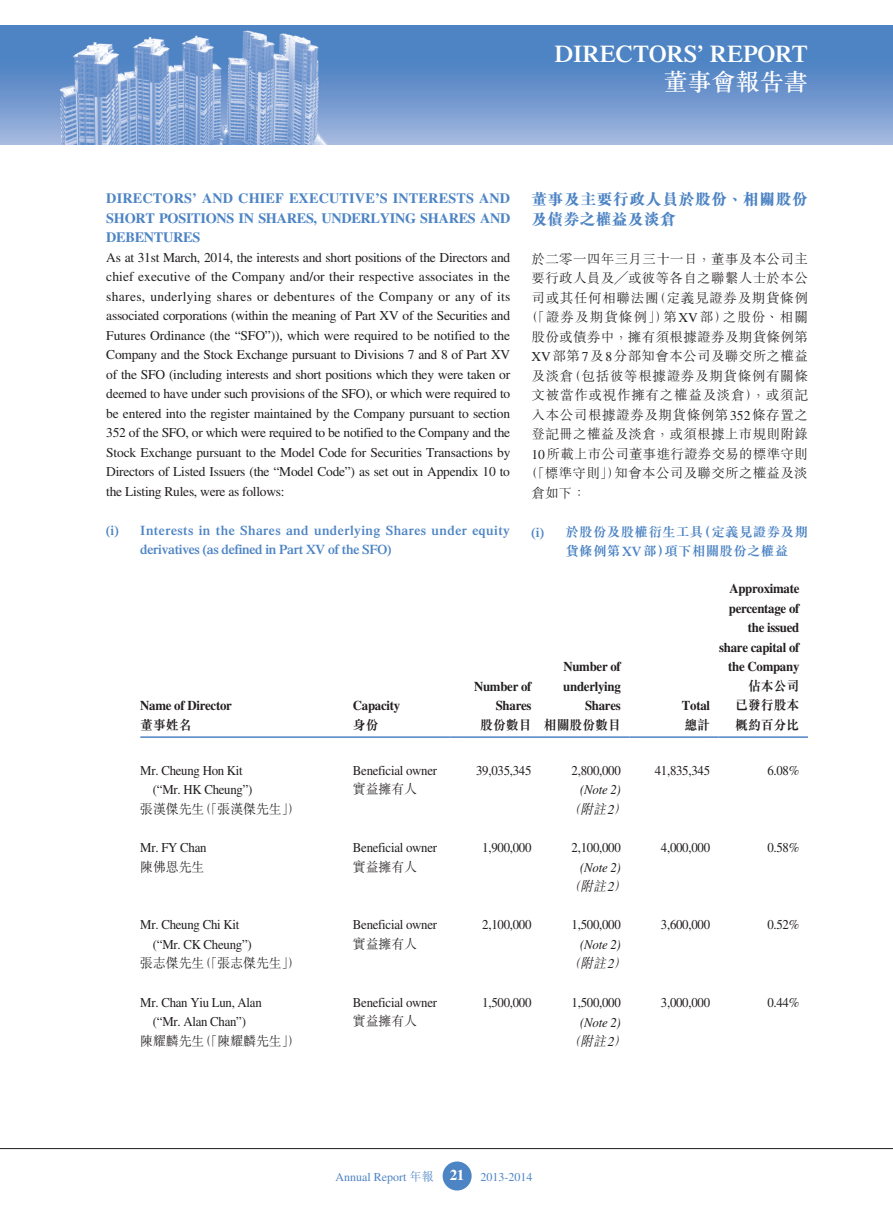
<style>
.page{position:relative;width:893px;height:1212px;background:#fff}
.page>*{position:absolute;margin:0;border:0;box-sizing:border-box;transform-origin:0 0}
.t1{font:600 24px "Times LT Std";color:#fff}
.t2{font:500 24px "M Sung HK";color:#fff}
.t3{font:800 15.75px/19.5px "M Sung HK";letter-spacing:.04em;color:#4d84c4}
.t4{font:700 14.25px/19.5px "Times LT Std";letter-spacing:-.02em;color:#4d84c4;text-align:justify}
.t5{font:13.5px/19.5px "Times LT Std";letter-spacing:-.02em;color:#231f20;text-align:justify}
.t6{font:13.5px/19.5px "Times LT Std";letter-spacing:-.02em;color:#231f20;scale:.95 1}
.t7{font:300 13.5px "M Sung HK";letter-spacing:.025em;color:#231f20}
.t8{font:700 13.5px/19.5px "Times LT Std";letter-spacing:-.02em;color:#231f20;text-align:right;scale:.95 1}
.t9{font:600 13.5px/19.5px "Times LT Std";letter-spacing:.035em;color:#4d84c4}
.t10{font:300 13.5px "M Sung HK";color:#231f20;scale:.95 1}
.t11{font:300 13.5px "M Sung HK";letter-spacing:.05em;color:#231f20}
.t12{font:700 13.5px/19.5px "M Sung HK";letter-spacing:.025em;color:#4d84c4}
.t13{font:700 13.5px/19.5px "M Sung HK";color:#231f20;text-align:justify;scale:.95 1}
.t14{font:italic 13.5px "Times LT Std";letter-spacing:-.02em;color:#231f20;scale:.95 1}
.t15{font:300 13.5px "M Sung HK";letter-spacing:.025em;color:#231f20;scale:.95 1}
.t16{font:300 13.5px "M Sung HK";letter-spacing:.08em;color:#231f20}
.t17{font:300 13.5px "M Sung HK";letter-spacing:.045em;color:#231f20}
.t18{font:300 13.5px "M Sung HK";letter-spacing:.055em;color:#231f20}
.t19{font:italic 300 13.5px "M Sung HK";color:#231f20;scale:.95 1}
.t20{font:12px "Times LT Std";color:#4d84c4}
.s1{font-family:"Times LT Std";font-weight:400}
.s2{font-family:"Times LT Std";font-weight:600}
.s3{font-family:"M Sung HK";font-weight:300}
.s4{font-weight:700;font-size:15px;color:#fff}
</style>
<div class="page">
<img style="left:0;top:26px;width:893px;height:119px">
<div style="left:443px;top:1161px;width:29px;height:29px;background:#4d84c4;border-radius:50%"></div>
<hr style="left:0;top:1148px;width:893px;height:1px;background:#231f20">
<hr style="left:140px;top:736px;width:213px;height:2px;background:#4d84c4">
<hr style="left:353px;top:736px;width:98px;height:2px;background:#4d84c4">
<hr style="left:451px;top:736px;width:89px;height:2px;background:#4d84c4">
<hr style="left:540px;top:736px;width:89px;height:2px;background:#4d84c4">
<hr style="left:629px;top:736px;width:90px;height:2px;background:#4d84c4">
<hr style="left:719px;top:736px;width:89px;height:2px;background:#4d84c4">
<h1 class="t1" style="left:554px;top:40px;width:255px">DIRECTORS’ REPORT</h1>
<h1 class="t2" style="left:664px;top:65px;width:145px">董事會報告書</h1>
<p class="t4" style="left:106px;top:188px;width:405px">DIRECTORS’ AND CHIEF EXECUTIVE’S INTERESTS AND SHORT POSITIONS IN SHARES, UNDERLYING SHARES AND DEBENTURES</p>
<p class="t5" style="left:106px;top:247px;width:406px">As at 31st March, 2014, the interests and short positions of the Directors and chief executive of the Company and/or their respective associates in the shares, underlying shares or debentures of the Company or any of its associated corporations (within the meaning of Part XV of the Securities and Futures Ordinance (the “SFO”)), which were required to be notified to the Company and the Stock Exchange pursuant to Divisions 7 and 8 of Part XV of the SFO (including interests and short positions which they were taken or deemed to have under such provisions of the SFO), or which were required to be entered into the register maintained by the Company pursuant to section 352 of the SFO, or which were required to be notified to the Company and the Stock Exchange pursuant to the Model Code for Securities Transactions by Directors of Listed Issuers (the “Model Code”) as set out in Appendix 10 to the Listing Rules, were as follows:</p>
<p class="t9" style="left:140px;top:520px;width:371px;text-indent:-34px">(i) Interests in the Shares and underlying Shares under equity derivatives (as defined in Part XV of the SFO)</p>
<p class="t3" style="left:531px;top:190px;width:278px">董事及主要行政人員於股份、相關股份及債券之權益及淡倉</p>
<p class="t7" style="left:531px;top:249px;width:278px">於二零一四年三月三十一日，董事及本公司主</p>
<p class="t7" style="left:531px;top:269px;width:278px">要行政人員及╱或彼等各自之聯繫人士於本公</p>
<p class="t11" style="left:531px;top:288px;width:278px">司或其任何相聯法團（定義見證券及期貨條例</p>
<p class="t16" style="left:525px;top:308px;width:285px">（「證券及期貨條例」）第<span class="s1">XV</span>部）之股份、相關</p>
<p class="t7" style="left:531px;top:327px;width:278px">股份或債券中，擁有須根據證券及期貨條例第</p>
<p class="t7" style="left:531px;top:347px;width:278px"><span class="s1">XV</span>部第<span class="s1">7</span>及<span class="s1">8</span>分部知會本公司及聯交所之權益</p>
<p class="t11" style="left:531px;top:366px;width:278px">及淡倉（包括彼等根據證券及期貨條例有關條</p>
<p class="t18" style="left:532px;top:386px;width:278px">文被當作或視作擁有之權益及淡倉），或須記</p>
<p class="t17" style="left:532px;top:405px;width:278px">入本公司根據證券及期貨條例第<span class="s1">352</span>條存置之</p>
<p class="t7" style="left:531px;top:425px;width:278px">登記冊之權益及淡倉，或須根據上市規則附錄</p>
<p class="t7" style="left:531px;top:444px;width:278px"><span class="s1">10</span>所載上市公司董事進行證券交易的標準守則</p>
<p class="t7" style="left:525px;top:464px;width:285px">（「標準守則」）知會本公司及聯交所之權益及淡</p>
<p class="t7" style="left:531px;top:483px;width:56px">倉如下：</p>
<p class="t12" style="left:565px;top:522px;width:244px;text-indent:-34px"><span class="s2">(i)</span> 於股份及股權衍生工具（定義見證券及期貨條例第<span class="s2">XV</span>部）項下相關股份之權益</p>
<p class="t8" style="left:140px;top:696px;width:98px">Name of Director</p>
<p class="t13" style="left:140px;top:715px;width:55px">董事姓名</p>
<p class="t6" style="left:153px;top:760px;width:106px;text-indent:-13px">Mr. Cheung Hon Kit (“Mr. HK Cheung”)</p>
<p class="t10" style="left:140px;top:799px;width:170px">張漢傑先生（「張漢傑先生」）</p>
<p class="t6" style="left:140px;top:838px;width:71px">Mr. FY Chan</p>
<p class="t15" style="left:140px;top:857px;width:69px">陳佛恩先生</p>
<p class="t6" style="left:153px;top:915px;width:106px;text-indent:-13px">Mr. Cheung Chi Kit (“Mr. CK Cheung”)</p>
<p class="t10" style="left:140px;top:954px;width:170px">張志傑先生（「張志傑先生」）</p>
<p class="t6" style="left:140px;top:992px;width:129px;text-align:center">Mr. Chan Yiu Lun, Alan (“Mr. Alan Chan”)</p>
<p class="t10" style="left:140px;top:1031px;width:170px">陳耀麟先生（「陳耀麟先生」）</p>
<p class="t8" style="left:353px;top:696px;width:51px">Capacity</p>
<p class="t13" style="left:353px;top:715px;width:29px">身份</p>
<p class="t6" style="left:353px;top:760px;width:90px">Beneficial owner</p>
<p class="t15" style="left:353px;top:780px;width:69px">實益擁有人</p>
<p class="t6" style="left:353px;top:838px;width:90px">Beneficial owner</p>
<p class="t15" style="left:353px;top:857px;width:69px">實益擁有人</p>
<p class="t6" style="left:353px;top:915px;width:90px">Beneficial owner</p>
<p class="t15" style="left:353px;top:934px;width:69px">實益擁有人</p>
<p class="t6" style="left:353px;top:992px;width:90px">Beneficial owner</p>
<p class="t15" style="left:353px;top:1012px;width:69px">實益擁有人</p>
<p class="t8" style="left:474px;top:676px;width:62px">Number of<br>Shares</p>
<p class="t13" style="left:480px;top:715px;width:55px">股份數目</p>
<p class="t8" style="left:563px;top:657px;width:62px">Number of underlying<br>Shares</p>
<p class="t13" style="left:544px;top:715px;width:82px">相關股份數目</p>
<p class="t6" style="left:476px;top:760px;width:60px">39,035,345</p>
<p class="t6" style="left:572px;top:760px;width:53px">2,800,000</p>
<p class="t14" style="left:580px;top:782px;width:44px">(Note 2)</p>
<p class="t19" style="left:568px;top:799px;width:67px">（附註<span class="s1">2</span>）</p>
<p class="t6" style="left:482px;top:838px;width:53px">1,900,000</p>
<p class="t6" style="left:572px;top:838px;width:53px">2,100,000</p>
<p class="t14" style="left:580px;top:859px;width:44px">(Note 2)</p>
<p class="t19" style="left:568px;top:876px;width:67px">（附註<span class="s1">2</span>）</p>
<p class="t6" style="left:482px;top:915px;width:53px">2,100,000</p>
<p class="t6" style="left:572px;top:915px;width:53px">1,500,000</p>
<p class="t14" style="left:580px;top:937px;width:44px">(Note 2)</p>
<p class="t19" style="left:568px;top:954px;width:67px">（附註<span class="s1">2</span>）</p>
<p class="t6" style="left:482px;top:992px;width:53px">1,500,000</p>
<p class="t6" style="left:572px;top:993px;width:53px">1,500,000</p>
<p class="t14" style="left:580px;top:1015px;width:44px">(Note 2)</p>
<p class="t19" style="left:568px;top:1032px;width:67px">（附註<span class="s1">2</span>）</p>
<p class="t8" style="left:682px;top:696px;width:31px">Total</p>
<p class="t13" style="left:684px;top:715px;width:28px">總計</p>
<p class="t8" style="left:719px;top:579px;width:86px">Approximate percentage of the issued share capital of the Company</p>
<p class="t13" style="left:735px;top:676px;width:69px;text-indent:13px">佔本公司已發行股本概約百分比</p>
<p class="t6" style="left:655px;top:760px;width:60px">41,835,345</p>
<p class="t6" style="left:767px;top:760px;width:35px">6.08%</p>
<p class="t6" style="left:661px;top:838px;width:53px">4,000,000</p>
<p class="t6" style="left:767px;top:838px;width:35px">0.58%</p>
<p class="t6" style="left:661px;top:915px;width:53px">3,600,000</p>
<p class="t6" style="left:767px;top:915px;width:35px">0.52%</p>
<p class="t6" style="left:661px;top:992px;width:53px">3,000,000</p>
<p class="t6" style="left:767px;top:992px;width:35px">0.44%</p>
<p class="t20" style="left:335px;top:1170px;width:198px">Annual Report <span class="s3">年報</span> <span class="s4">21</span> 2013-2014</p>
</div>
